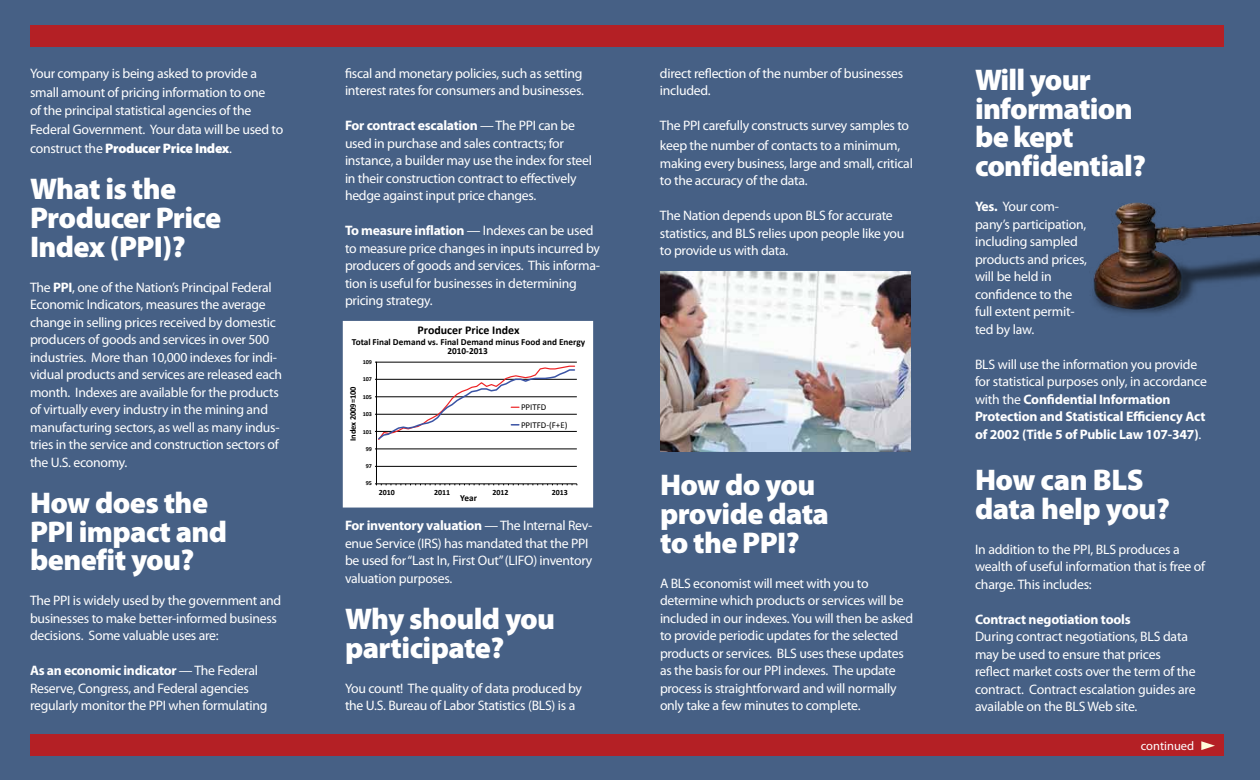
<style>
.page{position:relative;width:1260px;height:780px;background:#466085}
.page>*{position:absolute;margin:0;border:0;box-sizing:border-box;transform-origin:0 0}
.t1{font:900 30px/28.8px "Myriad Pro";letter-spacing:-.02em;color:#fff}
.t2{font:13.75px/17.5px "Myriad Pro";letter-spacing:-.02em;color:#fff}
.t3{font:700 13.75px/17.5px "Myriad Pro";letter-spacing:-.015em;color:#fff}
.t4{font:12.5px "Myriad Pro";color:#fff}
.t5{font:700 11.88px "Calibri";color:#010101}
.t6{font:700 9.25px/9.2px "Calibri";color:#010101;text-align:center}
.t7{font:9px/17.5px "Calibri";color:#010101}
.t8{font:700 8.5px "Calibri";letter-spacing:-.005em;color:#010101}
.t9{font:700 8px "Calibri";letter-spacing:-.005em;color:#010101}
.t10{font:700 6.12px "Calibri";letter-spacing:-.005em;color:#010101}
.s1{font-weight:900}
.s2{font-weight:700}
.s3{font-weight:400}
</style>
<div class="page">
<img style="left:660px;top:271px;width:250px;height:180px">
<img style="left:1092px;top:202px;width:168px;height:112px">
<div style="left:30px;top:734px;width:1194px;height:22px;background:#b42025"></div>
<div style="left:30px;top:25px;width:1194px;height:22px;background:#b42025"></div>
<svg style="left:1201px;top:741px;width:14px;height:9px"></svg>
<div style="left:345px;top:323px;width:246px;height:183px;background:#fff"></div>
<hr style="left:376px;top:466px;width:201px;height:1px;background:#010101">
<hr style="left:376px;top:449px;width:201px;height:1px;background:#010101">
<hr style="left:376px;top:431px;width:201px;height:1px;background:#010101">
<hr style="left:376px;top:414px;width:201px;height:1px;background:#010101">
<hr style="left:376px;top:397px;width:201px;height:1px;background:#010101">
<hr style="left:376px;top:379px;width:201px;height:1px;background:#010101">
<hr style="left:376px;top:362px;width:201px;height:1px;background:#010101">
<hr style="left:376px;top:362px;width:1px;height:122px;background:#010101">
<svg style="left:375px;top:483px;width:202px;height:2px"></svg>
<svg style="left:375px;top:362px;width:201px;height:78px"></svg>
<div style="left:343px;top:321px;width:250px;height:187px;border:4px solid #fff"></div>
<p class="t2" style="left:30px;top:64px;width:255px;line-height:18.8px">Your company is being asked to provide a small amount of pricing information to one<br>of the principal statistical agencies of the Federal Government. Your data will be used to construct the <span class="s1">Producer Price Index</span>.</p>
<h1 class="t1" style="left:30px;top:173px;width:193px">What is the<br>Producer Price<br>Index (PPI)?</h1>
<p class="t2" style="left:30px;top:278px;width:254px">The <span class="s2">PPI</span>, one of the Nation’s Principal Federal Economic Indicators, measures the average change in selling prices received by domestic producers of goods and services in over 500 industries. More than 10,000 indexes for indi&shy;vidual products and services are released each month. Indexes are available for the products of virtually every industry in the mining and manufacturing sectors, as well as many indus&shy;tries in the service and construction sectors of the U.S. economy.</p>
<h1 class="t1" style="left:30px;top:487px;width:199px">How does the<br>PPI impact and benefit you?</h1>
<p class="t2" style="left:30px;top:592px;width:253px">The PPI is widely used by the government and businesses to make better-informed business decisions. Some valuable uses are:</p>
<p class="t2" style="left:30px;top:662px;width:239px"><span class="s2">As an economic indicator</span> — The Federal<br>Reserve, Congress, and Federal agencies regularly monitor the PPI when formulating</p>
<p class="t2" style="left:345px;top:64px;width:240px">fiscal and monetary policies, such as setting interest rates for consumers and businesses.</p>
<p class="t2" style="left:345px;top:117px;width:249px"><span class="s2">For contract escalation</span> — The PPI can be used in purchase and sales contracts; for instance, a builder may use the index for steel in their construction contract to effectively hedge against input price changes.</p>
<p class="t2" style="left:345px;top:222px;width:256px"><span class="s2">To measure inflation</span> — Indexes can be used to measure price changes in inputs incurred by producers of goods and services. This informa&shy;tion is useful for businesses in determining pricing strategy.</p>
<p class="t5" style="left:417px;top:322px;width:104px">Producer Price Index</p>
<p class="t6" style="left:352px;top:337px;width:235px">Total Final Demand vs. Final Demand minus Food and Energy<br>2010-2013</p>
<p class="t10" style="left:363px;top:358px;width:11px">109</p>
<p class="t10" style="left:363px;top:375px;width:11px">107</p>
<p class="t8" style="left:347px;top:441px;width:56px;rotate:-90deg">Index 2009=100</p>
<p class="t10" style="left:363px;top:393px;width:11px">105</p>
<p class="t10" style="left:363px;top:410px;width:11px">103</p>
<p class="t10" style="left:363px;top:428px;width:11px">101</p>
<p class="t10" style="left:366px;top:445px;width:8px">99</p>
<p class="t10" style="left:366px;top:462px;width:8px">97</p>
<p class="t10" style="left:366px;top:479px;width:8px">95</p>
<p class="t7" style="left:521px;top:398px;width:48px">PPITFD<br>PPITFD-(F+E)</p>
<p class="t9" style="left:379px;top:487px;width:17px">2010</p>
<p class="t9" style="left:434px;top:487px;width:17px">2011</p>
<p class="t9" style="left:493px;top:487px;width:17px">2012</p>
<p class="t9" style="left:552px;top:487px;width:17px">2013</p>
<p class="t6" style="left:460px;top:494px;width:18px">Year</p>
<p class="t2" style="left:345px;top:517px;width:249px"><span class="s2">For inventory valuation</span> — The Internal Rev&shy;enue Service (IRS) has mandated that the PPI be used for “Last In, First Out” (LIFO) inventory valuation purposes.</p>
<h1 class="t1" style="left:345px;top:603px;width:212px">Why should you participate?</h1>
<p class="t2" style="left:345px;top:679px;width:239px">You count! The quality of data produced by the U.S. Bureau of Labor Statistics (BLS) is a</p>
<p class="t2" style="left:660px;top:64px;width:245px">direct reflection of the number of businesses included.</p>
<p class="t2" style="left:660px;top:116px;width:251px;line-height:20px">The PPI carefully constructs survey samples to keep the number of contacts to a minimum,</p>
<p class="t2" style="left:660px;top:154px;width:254px">making every business, large and small, critical to the accuracy of the data.</p>
<p class="t2" style="left:660px;top:207px;width:246px">The Nation depends upon BLS for accurate statistics, and BLS relies upon people like you to provide us with data.</p>
<h1 class="t1" style="left:660px;top:470px;width:171px">How do you provide data to the PPI?</h1>
<p class="t2" style="left:660px;top:574px;width:255px">A BLS economist will meet with you to determine which products or services will be included in our indexes. You will then be asked to provide periodic updates for the selected products or services. BLS uses these updates as the basis for our PPI indexes. The update process is straightforward and will normally only take a few minutes to complete.</p>
<h1 class="t1" style="left:975px;top:64px;width:172px">Will your information be kept confidential?</h1>
<p class="t2" style="left:975px;top:198px;width:114px"><span class="s2">Yes.</span> Your com&shy;pany’s participation, including sampled products and prices, will be held in confidence to the full extent permit&shy;ted by law.</p>
<p class="t3" style="left:975px;top:355px;width:234px"><span class="s3">BLS will use the information you provide for statistical purposes only, in accordance with the</span> Confidential Information Protection and Statistical Efficiency Act of 2002 (Title 5 of Public Law 107-347)<span class="s3">.</span></p>
<h1 class="t1" style="left:975px;top:464px;width:196px">How can BLS data help you?</h1>
<p class="t2" style="left:975px;top:540px;width:232px">In addition to the PPI, BLS produces a wealth of useful information that is free of charge. This includes:</p>
<p class="t3" style="left:975px;top:610px;width:157px">Contract negotiation tools</p>
<p class="t2" style="left:975px;top:628px;width:222px">During contract negotiations, BLS data may be used to ensure that prices reflect market costs over the term of the contract. Contract escalation guides are available on the BLS Web site.</p>
<p class="t4" style="left:1141px;top:738px;width:55px">continued</p>
</div>
